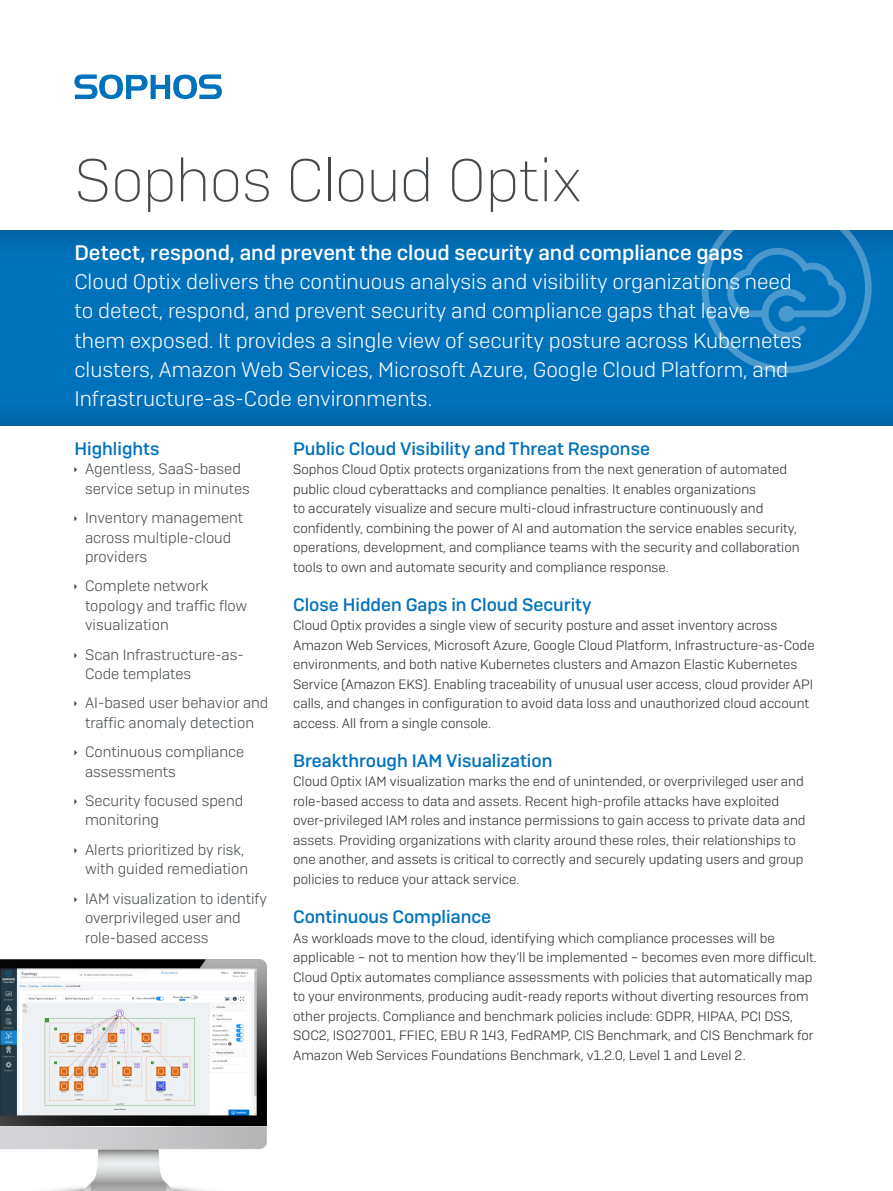
<style>
.page{position:relative;width:893px;height:1191px;background:#fff}
.page>*{position:absolute;margin:0;border:0;box-sizing:border-box;transform-origin:0 0}
.t1{font:200 60px "Sophos Sans";letter-spacing:-.015em;color:#43494d}
.Intro_copy{font:300 21px/29.2px "Sophos Sans";color:#fff}
.Intro_subheading{font:500 21px "Sophos Sans";letter-spacing:-.005em;color:#fff}
.Subheading_1{font:500 18px "Sophos Sans";color:#0072bc}
.t2{font:300 15px/19.5px "Sophos Sans";color:#43494d}
.Body_Copy{font:300 13.5px/19.5px "Sophos Sans";color:#282c31}
</style>
<div class="page">
<div style="left:0;top:229px;width:893px;height:198px;background:#231f20;opacity:.3"></div>
<svg style="left:702px;top:229px;width:170px;height:144px;background:#117abe"></svg>
<img style="left:0;top:959px;width:267px;height:232px">
<svg style="left:74px;top:74px;width:148px;height:25px"></svg>
<p class="t1" style="left:74px;top:145px;width:509px">Sophos Cloud Optix</p>
<p class="Intro_subheading" style="left:74px;top:240px;width:670px">Detect, respond, and prevent the cloud security and compliance gaps</p>
<p class="Intro_copy" style="left:74px;top:267px;width:729px">Cloud Optix delivers the continuous analysis and visibility organizations need to detect, respond, and prevent security and compliance gaps that leave them exposed. It provides a single view of security posture across Kubernetes clusters, Amazon Web Services, Microsoft Azure, Google Cloud Platform, and Infrastructure-as-Code environments.</p>
<p class="Subheading_1" style="left:74px;top:437px;width:87px">Highlights</p>
<p class="t2" style="left:85px;top:459px;width:166px">Agentless, SaaS-based service setup in minutes</p>
<p class="t2" style="left:85px;top:508px;width:160px">Inventory management across multiple-cloud providers</p>
<p class="t2" style="left:85px;top:576px;width:164px">Complete network topology and traffic flow visualization</p>
<p class="t2" style="left:85px;top:644px;width:160px">Scan Infrastructure-as-<br>Code templates</p>
<p class="t2" style="left:85px;top:693px;width:185px">AI-based user behavior and traffic anomaly detection</p>
<p class="t2" style="left:85px;top:742px;width:161px">Continuous compliance assessments</p>
<p class="t2" style="left:85px;top:790px;width:160px">Security focused spend monitoring</p>
<p class="t2" style="left:85px;top:839px;width:165px">Alerts prioritized by risk, with guided remediation</p>
<p class="t2" style="left:85px;top:888px;width:184px">IAM visualization to identify overprivileged user and role-based access</p>
<p class="Subheading_1" style="left:293px;top:437px;width:358px">Public Cloud Visibility and Threat Response</p>
<p class="Body_Copy" style="left:293px;top:459px;width:508px">Sophos Cloud Optix protects organizations from the next generation of automated public cloud cyberattacks and compliance penalties. It enables organizations<br>to accurately visualize and secure multi-cloud infrastructure continuously and confidently, combining the power of AI and automation the service enables security, operations, development, and compliance teams with the security and collaboration tools to own and automate security and compliance response.</p>
<p class="Subheading_1" style="left:293px;top:593px;width:300px">Close Hidden Gaps in Cloud Security</p>
<p class="Body_Copy" style="left:293px;top:615px;width:523px">Cloud Optix provides a single view of security posture and asset inventory across Amazon Web Services, Microsoft Azure, Google Cloud Platform, Infrastructure-as-Code environments, and both native Kubernetes clusters and Amazon Elastic Kubernetes Service (Amazon EKS). Enabling traceability of unusual user access, cloud provider API calls, and changes in configuration to avoid data loss and unauthorized cloud account access. All from a single console.</p>
<p class="Subheading_1" style="left:293px;top:749px;width:261px">Breakthrough IAM Visualization</p>
<p class="Body_Copy" style="left:293px;top:771px;width:514px">Cloud Optix IAM visualization marks the end of unintended, or overprivileged user and role-based access to data and assets. Recent high-profile attacks have exploited over-privileged IAM roles and instance permissions to gain access to private data and assets. Providing organizations with clarity around these roles, their relationships to one another, and assets is critical to correctly and securely updating users and group policies to reduce your attack service.</p>
<p class="Subheading_1" style="left:293px;top:905px;width:200px">Continuous Compliance</p>
<p class="Body_Copy" style="left:293px;top:927px;width:525px">As workloads move to the cloud, identifying which compliance processes will be applicable – not to mention how they’ll be implemented – becomes even more difficult.<br>Cloud Optix automates compliance assessments with policies that automatically map to your environments, producing audit-ready reports without diverting resources from other projects. Compliance and benchmark policies include: GDPR, HIPAA, PCI DSS, SOC2, ISO27001, FFIEC, EBU R 143, FedRAMP, CIS Benchmark, and CIS Benchmark for Amazon Web Services Foundations Benchmark, v1.2.0, Level 1 and Level 2.</p>
</div>
